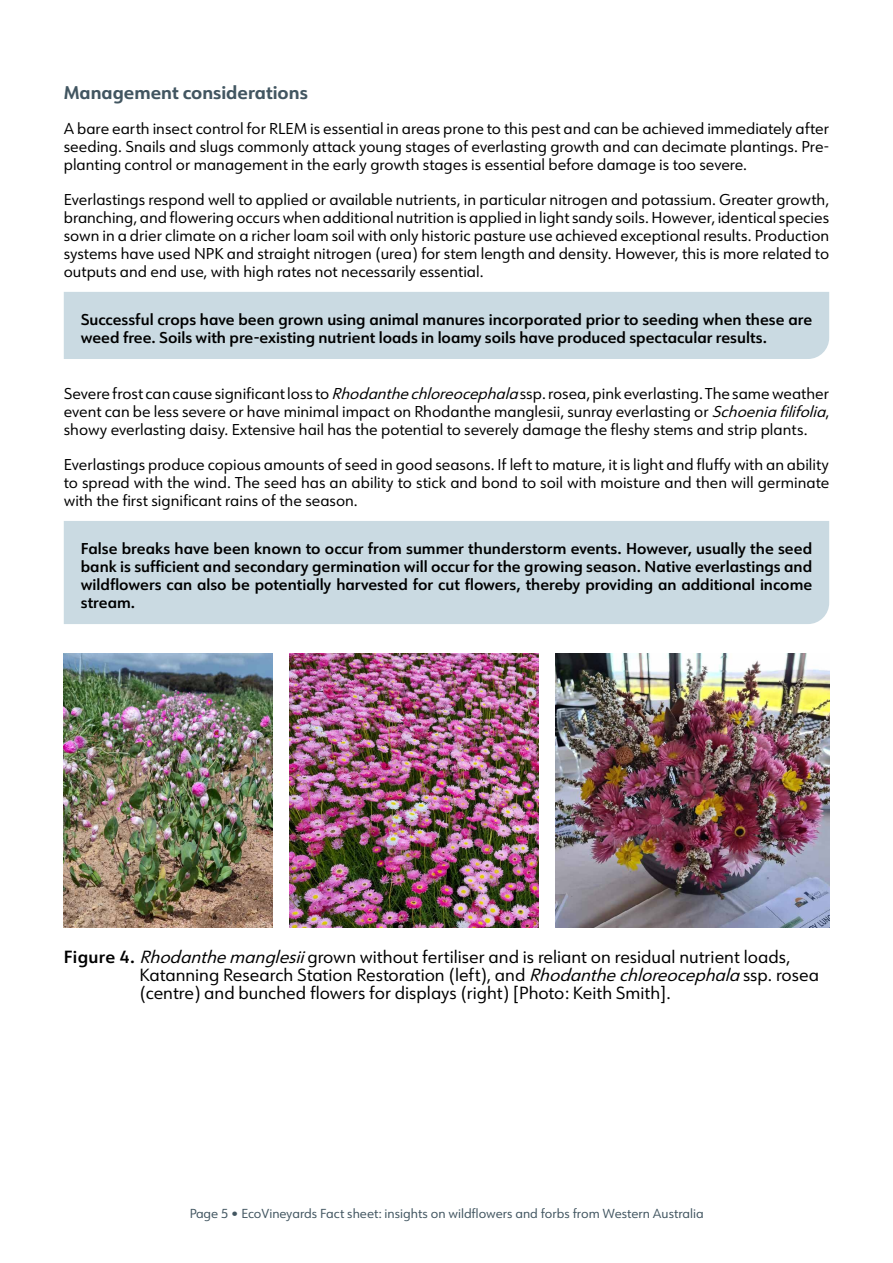
<style>
.page{position:relative;width:893px;height:1263px;background:#fff}
.page>*{position:absolute;margin:0;border:0;box-sizing:border-box;transform-origin:0 0}
.Heading_3{font:700 18px "URW Form";color:#425661}
.Figure_title{font:17.25px/18px "URW Form";color:#000}
.Body_text{font:15.3px/18px "URW Form";color:#000;text-align:justify}
.Breakout_copy{font:600 15.3px/18px "URW Form";color:#000}
.t1{font:12.75px "URW Form";color:#425661}
.s1{font-style:italic}
.s2{font-weight:600}
</style>
<div class="page">
<div style="left:64px;top:292px;width:765px;height:67px;background:#cadae2"></div>
<div style="left:64px;top:521px;width:765px;height:103px;background:#cadae2"></div>
<img style="left:64px;top:653px;width:208px;height:274px">
<img style="left:289px;top:653px;width:250px;height:274px">
<img style="left:556px;top:653px;width:273px;height:274px">
<p class="Heading_3" style="left:64px;top:80px;width:246px">Management considerations</p>
<p class="Body_text" style="left:64px;top:119px;width:767px">A bare earth insect control for RLEM is essential in areas prone to this pest and can be achieved immediately after seeding. Snails and slugs commonly attack young stages of everlasting growth and can decimate plantings. Pre&shy;planting control or management in the early growth stages is essential before damage is too severe.</p>
<p class="Body_text" style="left:64px;top:190px;width:767px">Everlastings respond well to applied or available nutrients, in particular nitrogen and potassium. Greater growth, branching, and flowering occurs when additional nutrition is applied in light sandy soils. However, identical species sown in a drier climate on a richer loam soil with only historic pasture use achieved exceptional results. Production systems have used NPK and straight nitrogen (urea) for stem length and density. However, this is more related to outputs and end use, with high rates not necessarily essential.</p>
<p class="Breakout_copy" style="left:81px;top:310px;width:733px">Successful crops have been grown using animal manures incorporated prior to seeding when these are weed free. Soils with pre-existing nutrient loads in loamy soils have produced spectacular results.</p>
<p class="Body_text" style="left:64px;top:384px;width:768px">Severe frost can cause significant loss to <span class="s1">Rhodanthechloreocephala</span>ssp. rosea, pink everlasting. The same weather event can be less severe or have minimal impact on Rhodanthe manglesii, sunray everlasting or <span class="s1">Schoeniafilifolia</span>, showy everlasting daisy. Extensive hail has the potential to severely damage the fleshy stems and strip plants.</p>
<p class="Body_text" style="left:64px;top:455px;width:767px">Everlastings produce copious amounts of seed in good seasons. If left to mature, it is light and fluffy with an ability to spread with the wind. The seed has an ability to stick and bond to soil with moisture and then will germinate with the first significant rains of the season.</p>
<p class="Breakout_copy" style="left:81px;top:539px;width:733px;text-align:justify">False breaks have been known to occur from summer thunderstorm events. However, usually the seed bank is sufficient and secondary germination will occur for the growing season. Native everlastings and wildflowers can also be potentially harvested for cut flowers, thereby providing an additional income stream.</p>
<p class="Figure_title" style="left:139px;top:947px;width:681px;text-indent:-76px"><span class="s2">Figure 4.</span> <span class="s1">Rhodanthemanglesii</span>grown without fertiliser and is reliant on residual nutrient loads,<br>Katanning Research Station Restoration (left), and <span class="s1">Rhodanthechloreocephala</span>ssp. rosea (centre) and bunched flowers for displays (right) [Photo: Keith Smith].</p>
<p class="t1" style="left:189px;top:1205px;width:516px">Page 5 • EcoVineyards Fact sheet: insights on wildflowers and forbs from Western Australia</p>
</div>
